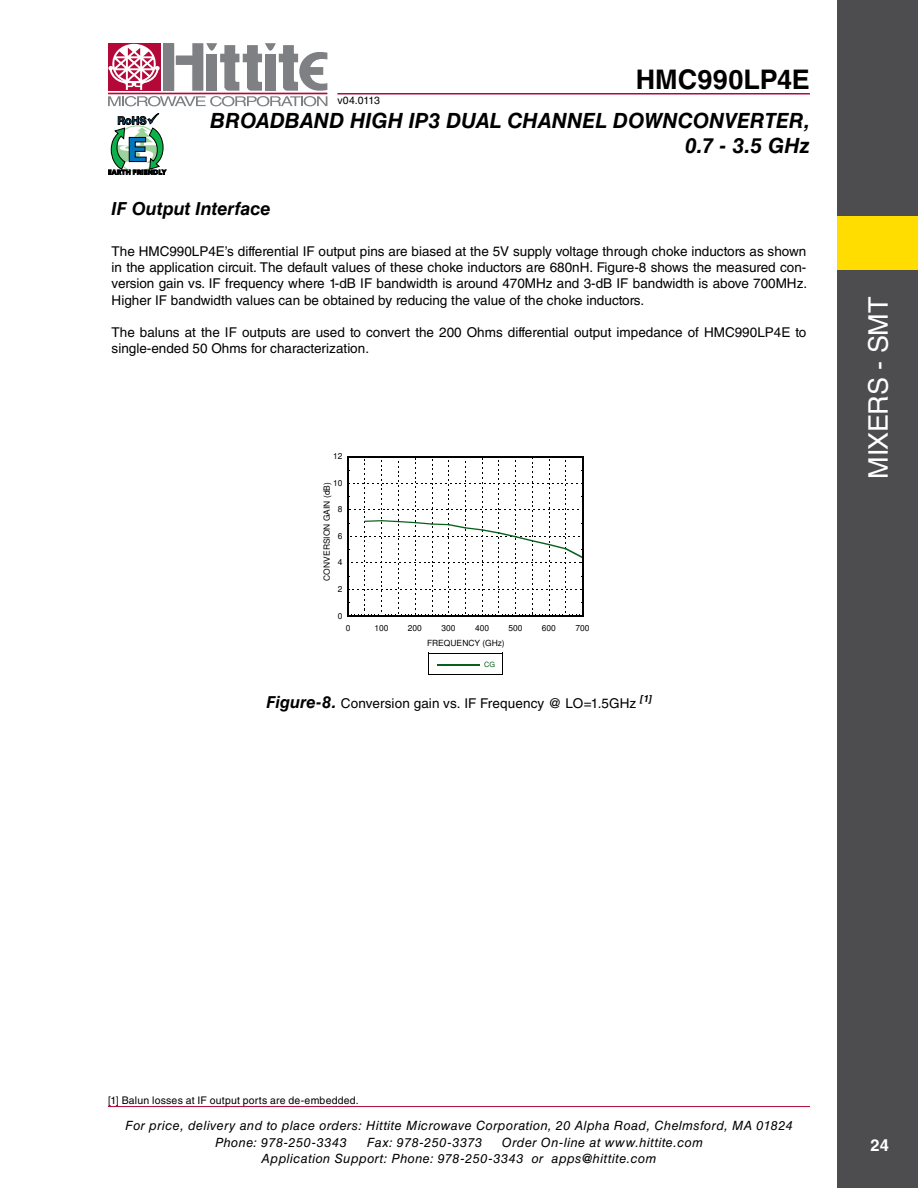
<style>
.page{position:relative;width:918px;height:1188px;background:#fff}
.page>*{position:absolute;margin:0;border:0;box-sizing:border-box;transform-origin:0 0}
.t1{font:27px "Helvetica LT Std";letter-spacing:-.015em;color:#fff}
.t2{font:700 27px "Helvetica LT Std";letter-spacing:.005em;color:#000}
.t3{font:italic 700 21px/25.2px "Helvetica LT Std";color:#000;text-align:right}
.t4{font:italic 700 18px "Helvetica LT Std";color:#000}
.t5{font:700 16.5px "Helvetica LT Std";color:#fff}
.t6{font:13.5px/16.2px "Helvetica LT Std";color:#000;text-align:justify}
.t7{font:italic 12.75px/16.5px "Helvetica LT Std";letter-spacing:.035em;color:#000}
.t8{font:10.5px "Helvetica LT Std";letter-spacing:.015em;color:#000}
.t9{font:8.4px "Helvetica";color:#000}
.t10{font:7.35px "Helvetica";color:#07601a}
.s1{font-weight:700;font-style:italic;font-size:16.5px}
</style>
<div class="page">
<hr style="left:108px;top:1106px;width:702px;height:1px;background:#b30838">
<svg style="left:108px;top:43px;width:219px;height:63px"></svg>
<svg style="left:108px;top:113px;width:58px;height:62px"></svg>
<div style="left:837px;top:0;width:81px;height:1188px;background:#4d4d4f"></div>
<div style="left:837px;top:216px;width:81px;height:54px;background:#fd0"></div>
<hr style="left:337px;top:93px;width:473px;height:1px;background:#b30838">
<svg style="left:349px;top:457px;width:233px;height:158px"></svg>
<hr style="left:348px;top:456px;width:1px;height:161px;background:#000">
<hr style="left:582px;top:456px;width:1px;height:161px;background:#000">
<hr style="left:348px;top:615px;width:235px;height:2px;background:#000">
<hr style="left:348px;top:456px;width:235px;height:1px;background:#000">
<svg style="left:428px;top:654px;width:1px;height:20px"></svg>
<hr style="left:428px;top:674px;width:75px;height:1px;background:#000">
<svg style="left:502px;top:654px;width:1px;height:20px"></svg>
<hr style="left:428px;top:653px;width:75px;height:1px;background:#000">
<hr style="left:437px;top:664px;width:43px;height:1px;background:#07601a">
<h1 class="t2" style="left:636px;top:63px;width:176px">HMC990LP4E</h1>
<h2 class="t3" style="left:210px;top:108px;width:601px">BROADBAND HIGH IP3 DUAL CHANNEL DOWNCONVERTER,<br>0.7 - 3.5 GHz</h2>
<p class="t8" style="left:337px;top:94px;width:44px">v04.0113</p>
<h3 class="t4" style="left:112px;top:198px;width:160px">IF Output Interface</h3>
<p class="t6" style="left:112px;top:243px;width:697px">The HMC990LP4E’s differential IF output pins are biased at the 5V supply voltage through choke inductors as shown in the application circuit. The default values of these choke inductors are 680nH. Figure-8 shows the measured con&shy;version gain vs. IF frequency where 1-dB IF bandwidth is around 470MHz and 3-dB IF bandwidth is above 700MHz.<br>Higher IF bandwidth values can be obtained by reducing the value of the choke inductors.</p>
<p class="t6" style="left:112px;top:324px;width:696px">The baluns at the IF outputs are used to convert the 200 Ohms differential output impedance of HMC990LP4E to single-ended 50 Ohms for characterization.</p>
<p class="t9" style="left:333px;top:453px;width:11px">12</p>
<p class="t9" style="left:333px;top:480px;width:11px">10</p>
<p class="t9" style="left:324px;top:581px;width:100px;rotate:-90deg">CONVERSION GAIN (dB)</p>
<p class="t9" style="left:338px;top:506px;width:6px">8</p>
<p class="t9" style="left:338px;top:533px;width:6px">6</p>
<p class="t9" style="left:338px;top:559px;width:6px">4</p>
<p class="t9" style="left:338px;top:586px;width:6px">2</p>
<p class="t9" style="left:338px;top:612px;width:6px">0</p>
<p class="t9" style="left:346px;top:624px;width:6px">0</p>
<p class="t9" style="left:374px;top:624px;width:16px">100</p>
<p class="t9" style="left:408px;top:624px;width:16px">200</p>
<p class="t9" style="left:441px;top:624px;width:16px">300</p>
<p class="t9" style="left:475px;top:624px;width:16px">400</p>
<p class="t9" style="left:508px;top:624px;width:16px">500</p>
<p class="t9" style="left:542px;top:624px;width:16px">600</p>
<p class="t9" style="left:575px;top:624px;width:16px">700</p>
<p class="t10" style="left:484px;top:662px;width:12px">CG</p>
<p class="t9" style="left:427px;top:640px;width:79px">FREQUENCY (GHz)</p>
<p class="t6" style="left:267px;top:695px;width:387px"><span class="s1">Figure-8.</span> Conversion gain vs. IF Frequency @ LO=1.5GHz <sup>[1]</sup></p>
<h1 class="t1" style="left:863px;top:479px;width:184px;rotate:-90deg">Mixers - SMT</h1>
<p class="t8" style="left:108px;top:1095px;width:252px">[1] Balun losses at IF output ports are de-embedded.</p>
<p class="t7" style="left:215px;top:1118px;width:579px;text-indent:-90px">For price, delivery and to place orders: Hittite Microwave Corporation, 20 Alpha Road, Chelmsford, MA 01824<br>Phone: 978-250-3343</p>
<p class="t7" style="left:262px;top:1134px;width:443px;text-indent:240px">Order On-line at www.hittite.com<br>Application Support: Phone: 978-250-3343 or apps@hittite.com</p>
<p class="t7" style="left:367px;top:1134px;width:117px">Fax: 978-250-3373</p>
<p class="t5" style="left:871px;top:1135px;width:20px">24</p>
</div>
